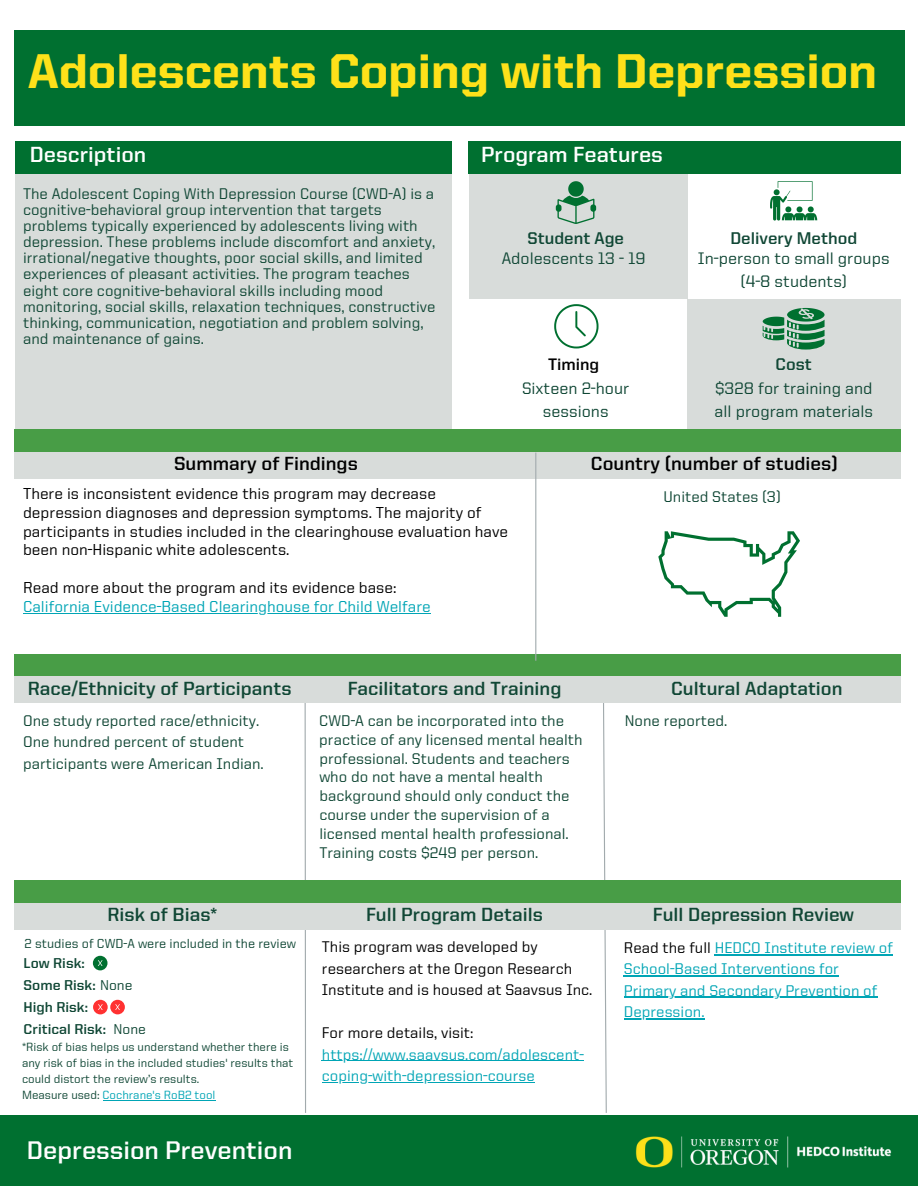
<style>
.page{position:relative;width:918px;height:1188px;background:#fff}
.page>*{position:absolute;margin:0;border:0;box-sizing:border-box;transform-origin:0 0}
.t1{font:800 49.05px "United Sans Reg";color:#fee11a}
.t2{font:700 25.5px "United Sans Reg";color:#fefefe}
.t3{font:700 22.05px "United Sans Reg";color:#fff}
.t4{font:700 19.05px "United Sans Reg";color:#104735}
.t5{font:700 19.05px "United Sans Reg";color:#000}
.t6{font:700 16.95px "United Sans Reg";color:#104735}
.t7{font:500 16.8px/23.2px "United Sans Reg";color:#104735;text-align:center}
.t8{font:700 16.8px "United Sans Reg";color:#000}
.t9{font:500 15.9px/18.8px "United Sans Reg";color:#000}
.t10{font:500 15.9px "United Sans Reg";color:#00a5b5}
.t11{font:500 15.6px/16.2px "United Sans Reg";color:#104735}
.t12{font:500 15.6px/21.3px "United Sans Reg";color:#00a5b5}
.t13{font:500 15.6px/21.5px "United Sans Reg";color:#000}
.t14{font:700 14.4px/22px "United Sans Reg";color:#104735}
.t15{font:500 13.2px "United Sans Reg";color:#104735}
.t16{font:500 12px/15.9px "United Sans Reg";color:#104735}
.s1{font-weight:500}
.s2{color:#00a5b5}
.s3{color:#000}
</style>
<div class="page">
<div style="left:15px;top:170px;width:437px;height:277px;background:#d8dcda"></div>
<hr style="left:305px;top:661px;width:1px;height:452px;background:#a2aaad">
<svg style="left:602px;top:703px;width:5px;height:410px"></svg>
<div style="left:0;top:654px;width:918px;height:23px;background:#489d46"></div>
<div style="left:687px;top:299px;width:223px;height:140px;background:#d8dcda"></div>
<div style="left:0;top:430px;width:917px;height:23px;background:#489d46"></div>
<div style="left:0;top:453px;width:917px;height:25px;background:#d8dcda"></div>
<div style="left:0;top:881px;width:918px;height:23px;background:#489d46"></div>
<div style="left:0;top:904px;width:918px;height:26px;background:#d8dcda"></div>
<div style="left:469px;top:172px;width:218px;height:127px;background:#d8dcda"></div>
<div style="left:469px;top:141px;width:435px;height:32px;background:#007030"></div>
<div style="left:0;top:677px;width:918px;height:26px;background:#d8dcda"></div>
<div style="left:902px;top:9px;width:16px;height:1119px;background:#fff"></div>
<hr style="left:322px;top:1060px;width:262px;height:1px;background:#00a5b5">
<hr style="left:322px;top:1082px;width:213px;height:1px;background:#00a5b5">
<hr style="left:23px;top:613px;width:408px;height:1px;background:#00a5b5">
<hr style="left:624px;top:997px;width:253px;height:1px;background:#00a5b5">
<hr style="left:624px;top:1018px;width:80px;height:1px;background:#00a5b5">
<div style="left:15px;top:30px;width:889px;height:96px;background:#007030"></div>
<hr style="left:535px;top:453px;width:1px;height:208px;background:#a2aaad">
<hr style="left:103px;top:1100px;width:112px;height:1px;background:#00a5b5">
<div style="left:0;top:11px;width:14px;height:1102px;background:#fff"></div>
<hr style="left:715px;top:954px;width:178px;height:1px;background:#00a5b5">
<hr style="left:624px;top:975px;width:215px;height:2px;background:#00a5b5">
<div style="left:15px;top:141px;width:437px;height:32px;background:#007030"></div>
<svg style="left:556px;top:181px;width:40px;height:43px"></svg>
<svg style="left:554px;top:304px;width:45px;height:44px"></svg>
<svg style="left:770px;top:181px;width:47px;height:40px"></svg>
<svg style="left:763px;top:308px;width:62px;height:42px"></svg>
<svg style="left:93px;top:956px;width:15px;height:14px"></svg>
<svg style="left:93px;top:1000px;width:32px;height:14px"></svg>
<svg style="left:658px;top:531px;width:142px;height:86px"></svg>
<div style="left:0;top:1116px;width:918px;height:70px;background:#007030"></div>
<img style="left:635px;top:1136px;width:257px;height:32px">
<h1 class="t1" style="left:28px;top:51px;width:850px">Adolescents Coping with Depression</h1>
<p class="t3" style="left:30px;top:145px;width:118px">Description</p>
<p class="t11" style="left:23px;top:187px;width:414px">The Adolescent Coping With Depression Course (CWD-A) is a cognitive-behavioral group intervention that targets problems typically experienced by adolescents living with depression. These problems include discomfort and anxiety, irrational/negative thoughts, poor social skills, and limited experiences of pleasant activities. The program teaches eight core cognitive-behavioral skills including mood monitoring, social skills, relaxation techniques, constructive thinking, communication, negotiation and problem solving, and maintenance of gains.</p>
<p class="t5" style="left:174px;top:455px;width:185px">Summary of Findings</p>
<p class="t9" style="left:23px;top:485px;width:414px">There is inconsistent evidence this program may decrease</p>
<p class="t3" style="left:481px;top:145px;width:183px">Program Features</p>
<p class="t6" style="left:527px;top:231px;width:98px">Student Age</p>
<p class="t7" style="left:502px;top:248px;width:145px">Adolescents 13 - 19</p>
<p class="t6" style="left:730px;top:231px;width:128px">Delivery Method</p>
<p class="t7" style="left:698px;top:248px;width:193px">In-person to small groups (4-8 students)</p>
<p class="t8" style="left:548px;top:357px;width:53px">Timing</p>
<p class="t7" style="left:522px;top:378px;width:109px">Sixteen 2-hour sessions</p>
<p class="t6" style="left:776px;top:357px;width:38px">Cost</p>
<p class="t7" style="left:715px;top:378px;width:160px;text-align:left">$328 for training and all program materials</p>
<p class="t5" style="left:591px;top:455px;width:248px">Country (number of studies)</p>
<p class="t11" style="left:663px;top:490px;width:119px">United States (3)</p>
<p class="t9" style="left:23px;top:504px;width:487px">depression diagnoses and depression symptoms. The majority of participants in studies included in the clearinghouse evaluation have been non-Hispanic white adolescents.</p>
<p class="t9" style="left:23px;top:580px;width:375px">Read more about the program and its evidence base:</p>
<p class="t10" style="left:23px;top:600px;width:409px">California Evidence-Based Clearinghouse for Child Welfare</p>
<p class="t4" style="left:28px;top:680px;width:265px">Race/Ethnicity of Participants</p>
<p class="t11" style="left:23px;top:711px;width:242px;line-height:21.5px">One study reported race/ethnicity.<br>One hundred percent of student participants were American Indian.</p>
<p class="t4" style="left:107px;top:906px;width:111px">Risk of Bias*</p>
<p class="t15" style="left:25px;top:938px;width:273px">2 studies of CWD-A were included in the review</p>
<p class="t14" style="left:24px;top:953px;width:124px">Low Risk:<br>Some Risk: <span class="s1">None<br></span>High Risk:<br>Critical Risk: <span class="s1">None</span></p>
<p class="t16" style="left:22px;top:1040px;width:273px">*Risk of bias helps us understand whether there is any risk of bias in the included studies' results that could distort the review’s results.<br>Measure used: <span class="s2">Cochrane's RoB2 tool</span></p>
<p class="t2" style="left:27px;top:1139px;width:267px">Depression Prevention</p>
<p class="t4" style="left:348px;top:680px;width:215px">Facilitators and Training</p>
<p class="t11" style="left:319px;top:712px;width:265px;line-height:18.9px">CWD-A can be incorporated into the practice of any licensed mental health professional. Students and teachers who do not have a mental health background should only conduct the course under the supervision of a licensed mental health professional.<br>Training costs $249 per person.</p>
<p class="t4" style="left:366px;top:906px;width:178px">Full Program Details</p>
<p class="t13" style="left:322px;top:937px;width:272px">This program was developed by researchers at the Oregon Research<br>Institute and is housed at Saavsus Inc.</p>
<p class="t13" style="left:322px;top:1023px;width:153px">For more details, visit:</p>
<p class="t12" style="left:322px;top:1045px;width:264px">https://www.saavsus.com/adolescent&shy;coping-with-depression-course</p>
<p class="t4" style="left:671px;top:680px;width:173px">Cultural Adaptation</p>
<p class="t11" style="left:625px;top:713px;width:104px">None reported.</p>
<p class="t4" style="left:653px;top:906px;width:203px">Full Depression Review</p>
<p class="t12" style="left:624px;top:938px;width:271px"><span class="s3">Read the full</span> HEDCO Institute review of<br>School-Based Interventions for<br>Primary and Secondary Prevention of<br>Depression.</p>
</div>
